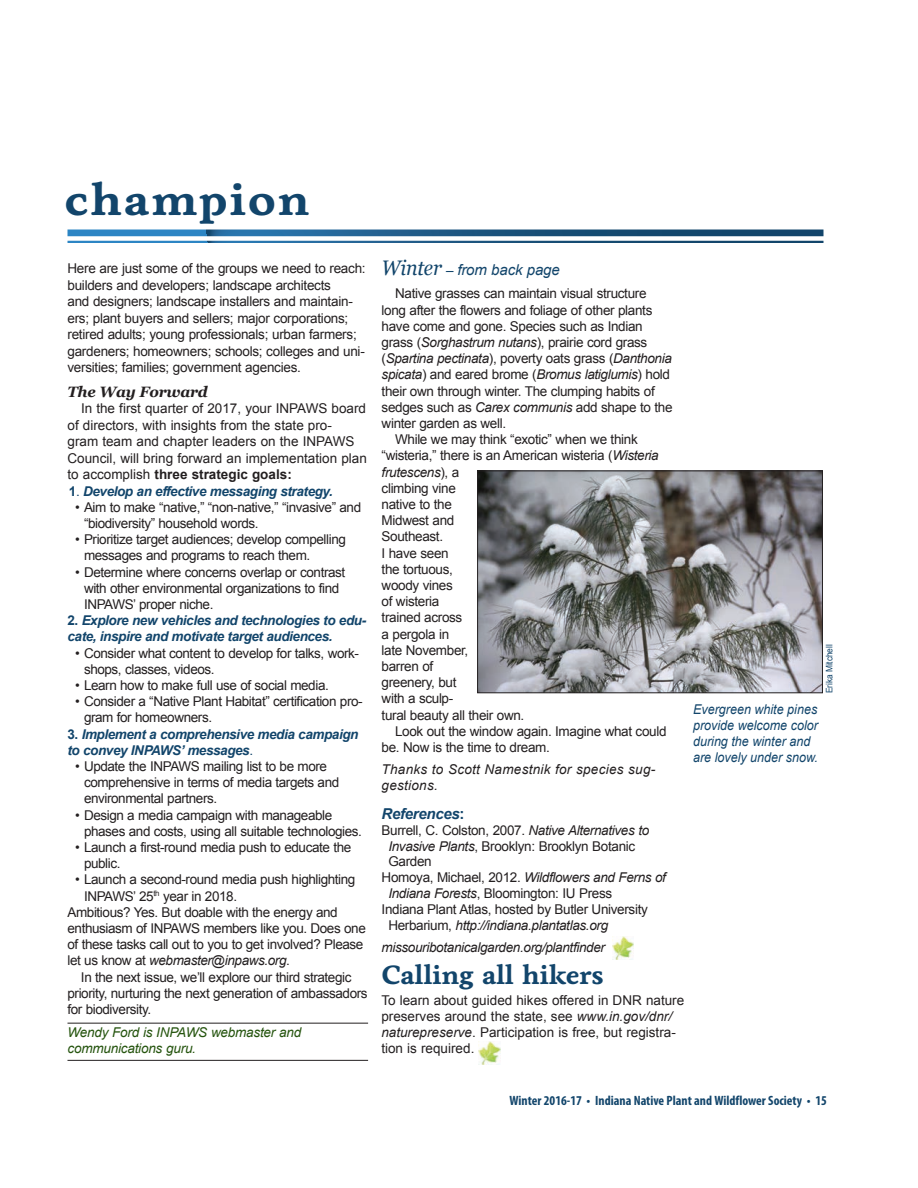
<style>
.page{position:relative;width:918px;height:1188px;background:#fff}
.page>*{position:absolute;margin:0;border:0;box-sizing:border-box;transform-origin:0 0}
.t1{font:700 45px "Livory";letter-spacing:.03em;color:#12456b;scale:1.08 1}
._21_Head_Below_Livor{font:700 27px "Livory";letter-spacing:-.01em;color:#12456b}
._52_Continued{font:italic 15px "Arial";letter-spacing:-.01em;color:#12456b}
._22__Subhead_bold_It{font:italic 700 15px "Georgia";letter-spacing:-.015em;color:#231f20}
.temp_head_2{font:italic 700 15px "Arial";letter-spacing:-.02em;color:#12456b}
._50_BodyBasic_BK{font:13.5px/16.2px "Arial";letter-spacing:-.025em;color:#231f20}
.Wendy_s_subpoints{font:13.5px/15.9px "Arial";letter-spacing:-.025em;color:#231f20}
._50_BodyBasic_BK-2{font:13.5px/16.5px "Arial";color:#231f20}
._40_Body1st_BK{font:italic 700 13.5px/16.2px "Arial";letter-spacing:-.03em;color:#12456b}
._40_Body1st_BK-2{font:13.5px/16.2px "Arial";letter-spacing:-.03em;color:#231f20}
._40_Body1st_BK-3{font:13.5px/16.2px "Arial";color:#231f20}
._70_5_PhotoCaption_R{font:italic 13.5px/16.2px "Arial";color:#12456b;scale:.93 1}
.t2{font:700 condensed 13.5px "Myriad Pro";color:#12456b}
._55_AuthorBioBox_GR{font:italic 13.5px/16.2px "Arial";letter-spacing:-.015em;color:#25540e}
._40_Body1st_BK-4{font:italic 13.5px/16.2px "Arial";letter-spacing:.02em;color:#231f20}
.Wendy_s_subpoints-2{font:italic 13.5px "Arial";letter-spacing:-.025em;color:#231f20}
._71__Photo_credit{font:9px "Arial";letter-spacing:-.01em;color:#12456b;scale:.93 1}
.s1{font-weight:700}
.s2{font-style:normal}
.s3{font-weight:400;font-style:normal}
.s4{font-style:italic}
.s5{font-family:"Georgia";font-size:21px}
.s6{font-size:13.5px}
</style>
<div class="page">
<img style="left:479px;top:1042px;width:21px;height:22px">
<hr style="left:68px;top:1023px;width:300px;height:1px;background:#231f20">
<hr style="left:68px;top:1060px;width:300px;height:1px;background:#231f20">
<img style="left:612px;top:937px;width:22px;height:23px">
<img style="left:479px;top:473px;width:342px;height:218px">
<div style="left:477px;top:471px;width:346px;height:222px;border:1px solid #231f20"></div>
<svg style="left:68px;top:230px;width:756px;height:6px;background:#1e5e8d"></svg>
<h1 class="t1" style="left:65px;top:172px;width:228px">champion</h1>
<p class="_50_BodyBasic_BK" style="left:68px;top:260px;width:300px">Here are just some of the groups we need to reach: builders and developers; landscape architects<br>and designers; landscape installers and maintain&shy;ers; plant buyers and sellers; major corporations; retired adults; young professionals; urban farmers; gardeners; homeowners; schools; colleges and uni&shy;versities; families; government agencies.</p>
<p class="_22__Subhead_bold_It" style="left:68px;top:381px;width:142px">The Way Forward</p>
<p class="_50_BodyBasic_BK-2" style="left:68px;top:401px;width:301px;text-indent:14px">In the first quarter of 2017, your INPAWS board of directors, with insights from the state pro-<br>gram team and chapter leaders on the INPAWS Council, will bring forward an implementation plan to accomplish <span class="s1">three strategic goals:</span></p>
<p class="_40_Body1st_BK" style="left:69px;top:483px;width:265px"><span class="s2">1</span><span class="s3">.</span> Develop an effective messaging strategy.</p>
<p class="_50_BodyBasic_BK" style="left:84px;top:499px;width:279px;text-indent:-9px">• Aim to make “native,” “non-native,” “invasive” and “biodiversity” household words.</p>
<p class="_50_BodyBasic_BK" style="left:84px;top:532px;width:263px;text-indent:-9px">• Prioritize target audiences; develop compelling messages and programs to reach them.</p>
<p class="_50_BodyBasic_BK" style="left:84px;top:564px;width:263px;text-indent:-9px">• Determine where concerns overlap or contrast with other environmental organizations to find<br>INPAWS’ proper niche.</p>
<p class="_40_Body1st_BK" style="left:68px;top:613px;width:300px"><span class="s2">2.</span> Explore new vehicles and technologies to edu&shy;cate, inspire and motivate target audiences.</p>
<p class="_50_BodyBasic_BK" style="left:84px;top:645px;width:277px;text-indent:-9px">• Consider what content to develop for talks, work&shy;shops, classes, videos.</p>
<p class="_50_BodyBasic_BK" style="left:75px;top:677px;width:255px">• Learn how to make full use of social media.</p>
<p class="_50_BodyBasic_BK" style="left:84px;top:694px;width:280px;text-indent:-9px">• Consider a “Native Plant Habitat” certification pro&shy;gram for homeowners.</p>
<p class="_40_Body1st_BK" style="left:68px;top:726px;width:292px"><span class="s2">3.</span> Implement a comprehensive media campaign to convey INPAWS’ messages<span class="s3">.</span></p>
<p class="_50_BodyBasic_BK" style="left:84px;top:758px;width:257px;text-indent:-9px">• Update the INPAWS mailing list to be more comprehensive in terms of media targets and environmental partners.</p>
<p class="_50_BodyBasic_BK" style="left:84px;top:807px;width:280px;text-indent:-9px">• Design a media campaign with manageable phases and costs, using all suitable technologies.</p>
<p class="_50_BodyBasic_BK" style="left:84px;top:839px;width:269px;text-indent:-9px">• Launch a first-round media push to educate the public.</p>
<p class="_50_BodyBasic_BK" style="left:84px;top:872px;width:273px;text-indent:-9px">• Launch a second-round media push highlighting<br>INPAWS’ 25<sup>th</sup> year in 2018.</p>
<p class="_40_Body1st_BK-2" style="left:67px;top:904px;width:300px">Ambitious? Yes. But doable with the energy and enthusiasm of INPAWS members like you. Does one of these tasks call out to you to get involved? Please let us know at <span class="s4">webmaster@inpaws.org</span>.</p>
<p class="_50_BodyBasic_BK" style="left:67px;top:969px;width:302px;text-indent:14px">In the next issue, we’ll explore our third strategic priority, nurturing the next generation of ambassadors for biodiversity.</p>
<p class="_55_AuthorBioBox_GR" style="left:67px;top:1024px;width:235px">Wendy Ford is INPAWS webmaster and communications guru.</p>
<p class="_52_Continued" style="left:382px;top:260px;width:180px"><span class="s5">Winter</span> <span class="s6">–</span> from back page</p>
<p class="_50_BodyBasic_BK" style="left:382px;top:286px;width:292px;text-indent:14px">Native grasses can maintain visual structure long after the flowers and foliage of other plants have come and gone. Species such as Indian grass (<span class="s4">Sorghastrum nutans</span>), prairie cord grass (<span class="s4">Spartina pectinata</span>), poverty oats grass (<span class="s4">Danthonia spicata</span>) and eared brome (<span class="s4">Bromus latiglumis</span>) hold their own through winter. The clumping habits of sedges such as <span class="s4">Carex communis</span> add shape to the winter garden as well.</p>
<p class="_50_BodyBasic_BK" style="left:382px;top:432px;width:279px;text-indent:13px">While we may think “exotic” when we think “wisteria,” there is an American wisteria (<span class="s4">Wisteria frutescens</span>), a<br>climbing vine<br>native to the<br>Midwest and<br>Southeast.<br>I have seen<br>the tortuous,<br>woody vines<br>of wisteria<br>trained across<br>a pergola in<br>late November,<br>barren of<br>greenery, but<br>with a sculp-<br>tural beauty all their own.</p>
<p class="_50_BodyBasic_BK" style="left:382px;top:723px;width:286px;text-indent:13px">Look out the window again. Imagine what could be. Now is the time to dream.</p>
<p class="_40_Body1st_BK-4" style="left:382px;top:761px;width:275px">Thanks to Scott Namestnik for species sug&shy;gestions.</p>
<p class="temp_head_2" style="left:382px;top:803px;width:84px">References<span class="s2">:</span></p>
<p class="Wendy_s_subpoints" style="left:388px;top:822px;width:262px;text-indent:-7px">Burrell, C. Colston, 2007. <span class="s4">Native Alternatives to<br>Invasive Plants</span>, Brooklyn: Brooklyn Botanic<br>Garden</p>
<p class="Wendy_s_subpoints" style="left:388px;top:870px;width:279px;text-indent:-7px">Homoya, Michael, 2012. <span class="s4">Wildflowers and Ferns of<br>Indiana Forests</span>, Bloomington: IU Press</p>
<p class="Wendy_s_subpoints" style="left:388px;top:902px;width:261px;text-indent:-7px">Indiana Plant Atlas, hosted by Butler University<br>Herbarium, <span class="s4">http://indiana.plantatlas.org</span></p>
<p class="Wendy_s_subpoints-2" style="left:382px;top:938px;width:225px">missouribotanicalgarden.org/plantfinder</p>
<p class="_21_Head_Below_Livor" style="left:381px;top:959px;width:224px">Calling all hikers</p>
<p class="_40_Body1st_BK-3" style="left:381px;top:992px;width:304px">To learn about guided hikes offered in DNR nature preserves around the state, see <span class="s4">www.in.gov/dnr/ naturepreserve</span>. Participation is free, but registra&shy;tion is required.</p>
<p class="_71__Photo_credit" style="left:823px;top:693px;width:54px;rotate:-90deg">Erika Mitchell</p>
<p class="_70_5_PhotoCaption_R" style="left:693px;top:701px;width:136px">Evergreen white pines provide welcome color during the winter and are lovely under snow.</p>
<p class="t2" style="left:510px;top:1092px;width:319px">Winter 2016-17 • Indiana Native Plant and Wildflower Society • 15</p>
</div>
